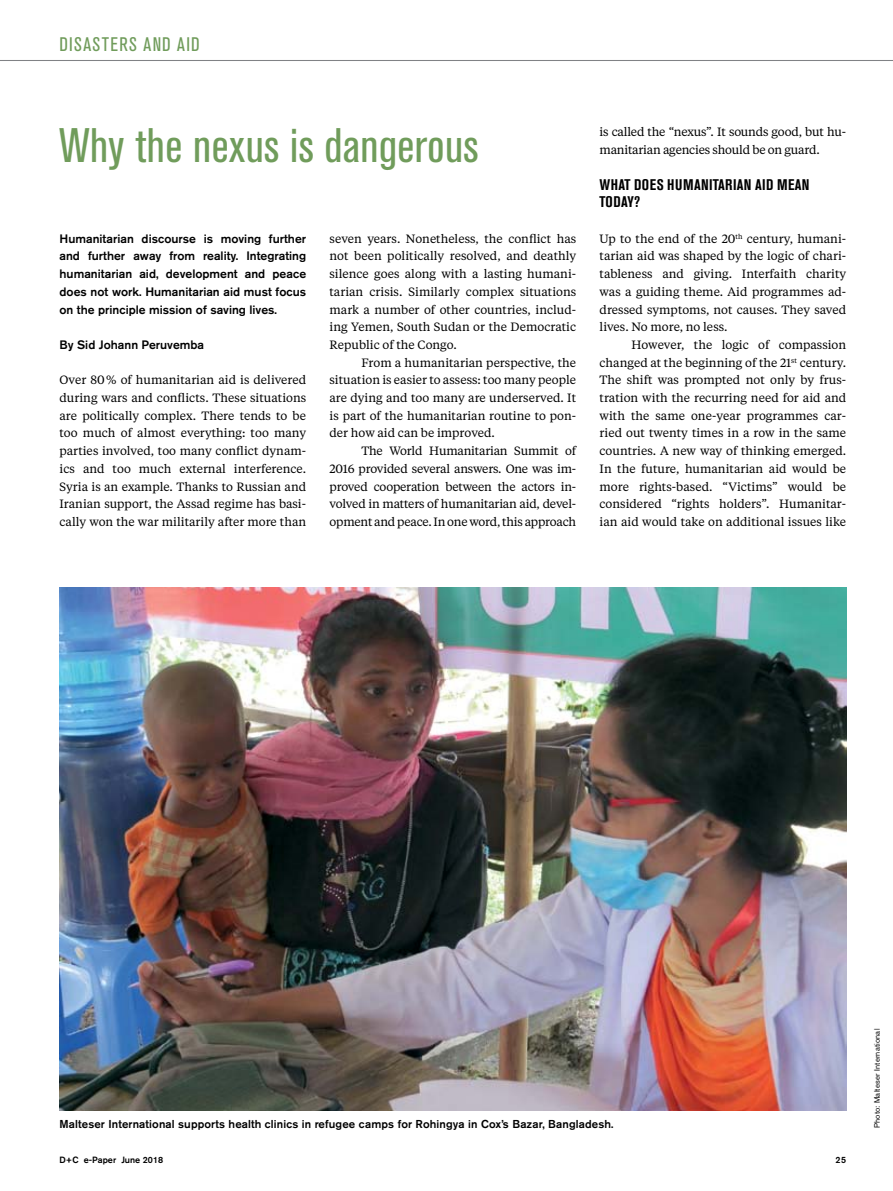
<style>
.page{position:relative;width:893px;height:1191px;background:#fff}
.page>*{position:absolute;margin:0;border:0;box-sizing:border-box;transform-origin:0 0}
.t1{font:condensed 48px "Akzidenz Grotesk BE";letter-spacing:.01em;color:#709c5b}
.t2{font:condensed 19.5px "Akzidenz Grotesk BE";letter-spacing:.07em;color:#709c5b}
.t3{font:700 condensed 15.3px/17.7px "Akzidenz Grotesk BE";letter-spacing:.02em;color:#000}
.t4{font:500 12.15px/17.7px "Akzidenz Grotesk BE";color:#000;text-align:justify}
.t5{font:12px/17.7px "Tiempos Text";color:#000;text-align:justify}
.t6{font:12px/17.7px "Tiempos Text";letter-spacing:-.02em;color:#000}
.t7{font:500 11.4px "Akzidenz Grotesk BE";letter-spacing:.01em;color:#000}
.t8{font:500 9px "Akzidenz Grotesk BE";color:#000}
.t9{font:7.8px "Akzidenz Grotesk BE";letter-spacing:.02em;color:#000}
</style>
<div class="page">
<hr style="left:0;top:60px;width:893px;height:1px;background:#808285">
<img style="left:60px;top:588px;width:786px;height:522px">
<h2 class="t2" style="left:60px;top:33px;width:140px">Disasters and aid</h2>
<p class="t1" style="left:60px;top:118px;width:420px">Why the nexus is dangerous</p>
<p class="t4" style="left:60px;top:229px;width:248px">Humanitarian discourse is moving further and further away from reality. Integrating humanitarian aid, development and peace does not work. Humanitarian aid must focus on the principle mission of saving lives.</p>
<p class="t4" style="left:60px;top:335px;width:146px">By Sid Johann Peruvemba</p>
<p class="t5" style="left:60px;top:371px;width:248px">Over 80% of humanitarian aid is delivered during wars and conflicts. These situations are politically complex. There tends to be too much of almost everything: too many parties involved, too many conflict dynam&shy;ics and too much external interference.<br>Syria is an example. Thanks to Russian and Iranian support, the Assad regime has basi&shy;cally won the war militarily after more than</p>
<p class="t5" style="left:330px;top:229px;width:248px">seven years. Nonetheless, the conflict has</p>
<p class="t5" style="left:330px;top:247px;width:248px">not been politically resolved, and deathly</p>
<p class="t5" style="left:330px;top:264px;width:248px">silence goes along with a lasting humani-</p>
<p class="t5" style="left:330px;top:282px;width:248px">tarian crisis. Similarly complex situations</p>
<p class="t5" style="left:330px;top:300px;width:248px">mark a number of other countries, includ-</p>
<p class="t5" style="left:330px;top:317px;width:248px">ing Yemen, South Sudan or the Democratic</p>
<p class="t5" style="left:330px;top:335px;width:129px">Republic of the Congo.</p>
<p class="t5" style="left:361px;top:353px;width:216px">From a humanitarian perspective, the</p>
<p class="t5" style="left:330px;top:371px;width:248px">situation is easier to assess: too many people</p>
<p class="t5" style="left:330px;top:388px;width:248px">are dying and too many are underserved. It</p>
<p class="t5" style="left:330px;top:406px;width:248px">is part of the humanitarian routine to pon-</p>
<p class="t5" style="left:330px;top:424px;width:167px">der how aid can be improved.</p>
<p class="t6" style="left:361px;top:441px;width:216px">The World Humanitarian Summit of</p>
<p class="t6" style="left:330px;top:459px;width:248px">2016 provided several answers. One was im-</p>
<p class="t6" style="left:330px;top:477px;width:248px">proved cooperation between the actors in-</p>
<p class="t6" style="left:330px;top:494px;width:248px">volved in matters of humanitarian aid, devel-</p>
<p class="t6" style="left:330px;top:512px;width:248px">opment and peace. In one word, this approach</p>
<p class="t6" style="left:600px;top:123px;width:248px">is called the “nexus”. It sounds good, but hu&shy;manitarian agencies should be on guard.</p>
<p class="t3" style="left:600px;top:175px;width:212px">WHAT DOES HUMANITARIAN AID MEAN<br>TODAY?</p>
<p class="t5" style="left:600px;top:229px;width:248px">Up to the end of the 20<sup>th</sup> century, humani-</p>
<p class="t5" style="left:600px;top:247px;width:248px">tarian aid was shaped by the logic of chari-</p>
<p class="t5" style="left:600px;top:264px;width:248px">tableness and giving. Interfaith charity</p>
<p class="t5" style="left:600px;top:282px;width:248px">was a guiding theme. Aid programmes ad-</p>
<p class="t5" style="left:600px;top:300px;width:248px">dressed symptoms, not causes. They saved</p>
<p class="t5" style="left:600px;top:317px;width:130px">lives. No more, no less.</p>
<p class="t5" style="left:631px;top:335px;width:216px">However, the logic of compassion</p>
<p class="t5" style="left:600px;top:353px;width:248px">changed at the beginning of the 21<sup>st</sup> century.</p>
<p class="t5" style="left:600px;top:371px;width:248px">The shift was prompted not only by frus-</p>
<p class="t5" style="left:600px;top:388px;width:248px">tration with the recurring need for aid and</p>
<p class="t5" style="left:600px;top:406px;width:248px">with the same one-year programmes car-</p>
<p class="t5" style="left:600px;top:424px;width:248px">ried out twenty times in a row in the same</p>
<p class="t5" style="left:600px;top:441px;width:248px">countries. A new way of thinking emerged.</p>
<p class="t5" style="left:600px;top:459px;width:248px">In the future, humanitarian aid would be</p>
<p class="t5" style="left:600px;top:477px;width:248px">more rights-based. “Victims” would be</p>
<p class="t5" style="left:600px;top:494px;width:248px">considered “rights holders”. Humanitar-</p>
<p class="t5" style="left:600px;top:512px;width:248px">ian aid would take on additional issues like</p>
<p class="t7" style="left:60px;top:1117px;width:556px">Malteser International supports health clinics in refugee camps for Rohingya in Cox’s Bazar, Bangladesh.</p>
<p class="t8" style="left:60px;top:1154px;width:105px">D+C e-Paper June 2018</p>
<p class="t8" style="left:835px;top:1154px;width:12px">25</p>
<p class="t9" style="left:872px;top:1128px;width:101px;rotate:-90deg">Photo: Malteser International</p>
</div>
